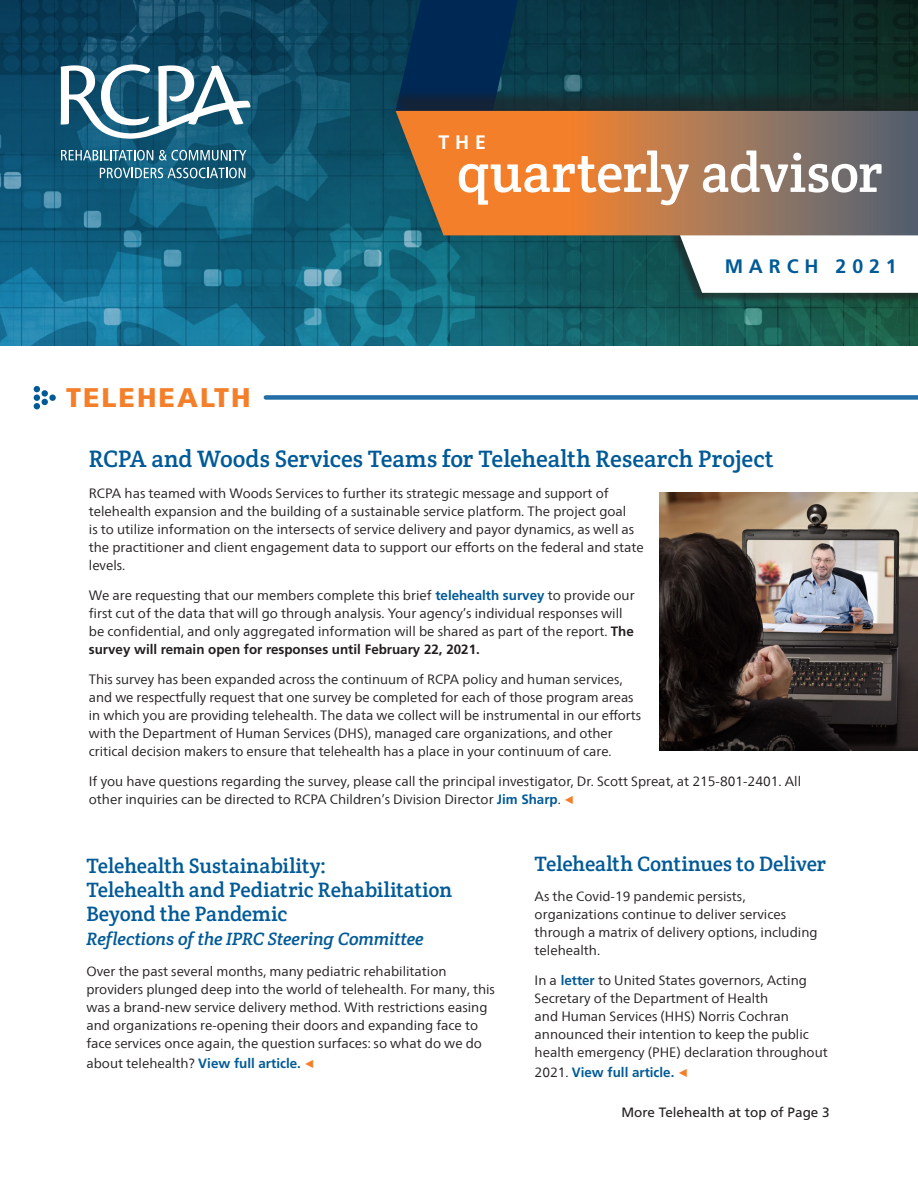
<style>
.page{position:relative;width:918px;height:1188px;background:#fff}
.page>*{position:absolute;margin:0;border:0;box-sizing:border-box;transform-origin:0 0}
.BODY_TEXT{font:55.5px "Crete Round";letter-spacing:-.01em;color:#fff}
.t1{font:900 27px "Frutiger LT Std";letter-spacing:.075em;color:#f47f2a}
.BODY_TEXT-2{font:24px "Crete Round";letter-spacing:-.005em;color:#005a97}
.BODY_TEXT-3{font:21px/24px "Crete Round";letter-spacing:-.005em;color:#005a97}
.t2{font:700 19.5px "Frutiger LT Std";letter-spacing:.3em;color:#005a97}
.t3{font:700 19.5px "Frutiger LT Std";color:#fff}
.BODY_TEXT-4{font:italic 18px "Crete Round";letter-spacing:-.01em;color:#005a97}
.BODY_TEXT-5{font:13.5px/18px "Frutiger Neue LT Com";color:#231f20}
.BODY_TEXT-6{font:13.5px "Frutiger LT Std";color:#231f20}
.BODY_TEXT-7{font:700 13.5px "Frutiger LT Std";color:#005a97}
.s1{font-family:"Frutiger LT Std";font-weight:700;color:#005a97}
.s2{font-family:"Frutiger LT Std";font-weight:700}
.s3{font-family:"Frutiger Neue LT Com";font-weight:400;color:#231f20}
</style>
<div class="page">
<svg style="left:0;top:0;width:918px;height:346px"></svg>
<svg style="left:61px;top:64px;width:189px;height:75px"></svg>
<svg style="left:61px;top:150px;width:92px;height:10px"></svg>
<svg style="left:159px;top:150px;width:87px;height:10px"></svg>
<svg style="left:100px;top:168px;width:145px;height:10px"></svg>
<div style="left:670px;top:232px;width:248px;height:70px;background:#231f20;opacity:.55"></div>
<svg style="left:678px;top:235px;width:240px;height:58px"></svg>
<svg style="left:396px;top:0;width:122px;height:88px"></svg>
<div style="left:388px;top:88px;width:530px;height:141px;background:#231f20;opacity:.55"></div>
<svg style="left:396px;top:111px;width:522px;height:124px"></svg>
<div style="left:266px;top:395px;width:652px;height:5px;background:#236ea6"></div>
<img style="left:659px;top:492px;width:259px;height:258px">
<p class="t3" style="left:438px;top:131px;width:49px">THE</p>
<p class="BODY_TEXT" style="left:457px;top:137px;width:428px">quarterly advisor</p>
<p class="t1" style="left:66px;top:381px;width:186px">TELEHEALTH</p>
<p class="t2" style="left:725px;top:254px;width:173px">MARCH 2021</p>
<p class="BODY_TEXT-2" style="left:89px;top:443px;width:686px">RCPA and Woods Services Teams for Telehealth Research Project</p>
<p class="BODY_TEXT-5" style="left:89px;top:484px;width:557px">RCPA has teamed with Woods Services to further its strategic message and support of telehealth expansion and the building of a sustainable service platform. The project goal<br>is to utilize information on the intersects of service delivery and payor dynamics, as well as the practitioner and client engagement data to support our efforts on the federal and state levels.</p>
<p class="BODY_TEXT-5" style="left:89px;top:586px;width:547px">We are requesting that our members complete this brief <span class="s1">telehealth survey</span> to provide our first cut of the data that will go through analysis. Your agency’s individual responses will be confidential, and only aggregated information will be shared as part of the report. <span class="s2">The survey will remain open for responses until February 22, 2021.</span></p>
<p class="BODY_TEXT-5" style="left:89px;top:670px;width:554px">This survey has been expanded across the continuum of RCPA policy and human services, and we respectfully request that one survey be completed for each of those program areas in which you are providing telehealth. The data we collect will be instrumental in our efforts with the Department of Human Services (DHS), managed care organizations, and other critical decision makers to ensure that telehealth has a place in your continuum of care.</p>
<p class="BODY_TEXT-5" style="left:89px;top:772px;width:714px">If you have questions regarding the survey, please call the principal investigator, Dr. Scott Spreat, at 215-801-2401. All other inquiries can be directed to RCPA Children’s Division Director <span class="s1">Jim Sharp</span>.</p>
<p class="BODY_TEXT-3" style="left:86px;top:853px;width:242px">Telehealth Sustainability:</p>
<p class="BODY_TEXT-3" style="left:86px;top:877px;width:367px">Telehealth and Pediatric Rehabilitation<br>Beyond the Pandemic</p>
<p class="BODY_TEXT-4" style="left:86px;top:927px;width:339px">Reflections of the IPRC Steering Committee</p>
<p class="BODY_TEXT-5" style="left:86px;top:962px;width:410px">Over the past several months, many pediatric rehabilitation providers plunged deep into the world of telehealth. For many, this was a brand-new service delivery method. With restrictions easing and organizations re-opening their doors and expanding face to face services once again, the question surfaces: so what do we do</p>
<p class="BODY_TEXT-5" style="left:86px;top:1054px;width:216px">about telehealth? <span class="s1">View full article.</span></p>
<p class="BODY_TEXT-3" style="left:535px;top:852px;width:293px">Telehealth Continues to Deliver</p>
<p class="BODY_TEXT-5" style="left:535px;top:887px;width:284px">As the Covid-19 pandemic persists, organizations continue to deliver services through a matrix of delivery options, including telehealth.</p>
<p class="BODY_TEXT-5" style="left:535px;top:971px;width:295px">In a <span class="s1">letter</span> to United States governors, Acting Secretary of the Department of Health<br>and Human Services (HHS) Norris Cochran announced their intention to keep the public health emergency (PHE) declaration throughout</p>
<p class="BODY_TEXT-7" style="left:535px;top:1064px;width:141px"><span class="s3">2021.</span> View full article.</p>
<p class="BODY_TEXT-6" style="left:621px;top:1104px;width:210px">More Telehealth at top of Page 3</p>
</div>
